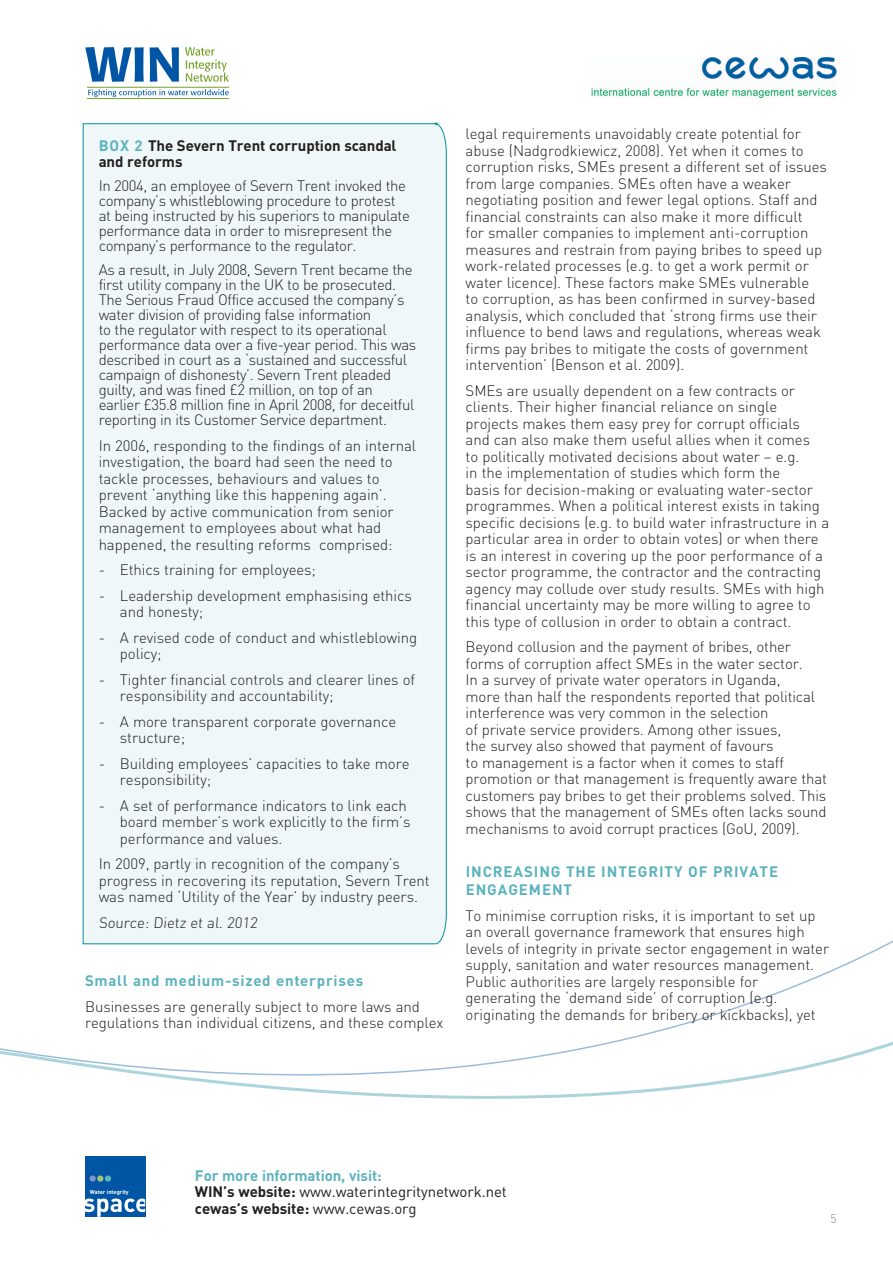
<style>
.page{position:relative;width:893px;height:1263px;background:#fff}
.page>*{position:absolute;margin:0;border:0;box-sizing:border-box;transform-origin:0 0}
.t1{font:300 15px/16.5px "DINOT";letter-spacing:-.005em;color:#231f20}
.t2{font:300 15px/15px "DINOT";letter-spacing:-.025em;color:#231f20}
.t3{font:700 15px/18px "DINOT";letter-spacing:.06em;color:#5cb3bd}
.t4{font:15px/16.5px "DINOT";letter-spacing:-.005em;color:#231f20}
.t5{font:700 15px/16.5px "DINOT";letter-spacing:-.005em;color:#231f20}
.t6{font:300 12px "DINOT";color:#808285}
.t7{font:700 5.7px "DINOT";color:#fff}
.s1{color:#5cb3bd}
.s2{font-weight:700}
</style>
<div class="page">
<svg style="left:162px;top:1077px;width:600px;height:22px"></svg>
<svg style="left:0;top:862px;width:893px;height:215px"></svg>
<svg style="left:85px;top:47px;width:94px;height:35px"></svg>
<svg style="left:185px;top:47px;width:44px;height:35px"></svg>
<svg style="left:88px;top:89px;width:141px;height:8px"></svg>
<hr style="left:87px;top:87px;width:142px;height:1px;background:#78a22d">
<hr style="left:87px;top:98px;width:142px;height:1px;background:#78a22d">
<div style="left:85px;top:1157px;width:60px;height:60px;background:#0155a5"></div>
<svg style="left:85px;top:1198px;width:60px;height:19px"></svg>
<div style="left:90px;top:1175px;width:6px;height:7px;background:#8193c9;border-radius:50%"></div>
<div style="left:97px;top:1175px;width:6px;height:7px;background:#a7c078;border-radius:50%"></div>
<div style="left:105px;top:1175px;width:6px;height:7px;background:#5cb3bd;border-radius:50%"></div>
<div style="left:83px;top:123px;width:364px;height:821px;background:#eff7f8"></div>
<img style="left:591px;top:57px;width:245px;height:41px">
<p class="t5" style="left:99px;top:137px;width:299px"><span class="s1">Box 2</span> The Severn Trent corruption scandal and reforms</p>
<p class="t2" style="left:99px;top:178px;width:313px">In 2004, an employee of Severn Trent invoked the company’s whistleblowing procedure to protest at being instructed by his superiors to manipulate performance data in order to misrepresent the company’s performance to the regulator.</p>
<p class="t2" style="left:99px;top:262px;width:319px">As a result, in July 2008, Severn Trent became the first utility company in the UK to be prosecuted.<br>The Serious Fraud Office accused the company’s water division of providing false information<br>to the regulator with respect to its operational performance data over a five-year period. This was described in court as a ‘sustained and successful campaign of dishonesty’. Severn Trent pleaded guilty, and was fined £2 million, on top of an earlier £35.8 million fine in April 2008, for deceitful reporting in its Customer Service department.</p>
<p class="t1" style="left:99px;top:437px;width:319px">In 2006, responding to the findings of an internal investigation, the board had seen the need to tackle processes, behaviours and values to prevent ‘anything like this happening again’.<br>Backed by active communication from senior management to employees about what had happened, the resulting reforms comprised:</p>
<p class="t1" style="left:99px;top:561px;width:219px">- Ethics training for employees;</p>
<p class="t1" style="left:120px;top:587px;width:293px;text-indent:-21px">- Leadership development emphasising ethics and honesty;</p>
<p class="t1" style="left:120px;top:629px;width:299px;text-indent:-21px">- A revised code of conduct and whistleblowing policy;</p>
<p class="t1" style="left:120px;top:671px;width:297px;text-indent:-21px">- Tighter financial controls and clearer lines of responsibility and accountability;</p>
<p class="t1" style="left:120px;top:713px;width:278px;text-indent:-21px">- A more transparent corporate governance structure;</p>
<p class="t1" style="left:120px;top:755px;width:291px;text-indent:-21px">- Building employees’ capacities to take more responsibility;</p>
<p class="t1" style="left:120px;top:797px;width:292px;text-indent:-21px">- A set of performance indicators to link each board member’s work explicitly to the firm’s performance and values.</p>
<p class="t1" style="left:99px;top:855px;width:333px">In 2009, partly in recognition of the company’s progress in recovering its reputation, Severn Trent was named ‘Utility of the Year’ by industry peers.</p>
<p class="t1" style="left:99px;top:914px;width:162px">Source: Dietz et al. 2012</p>
<p class="t3" style="left:85px;top:971px;width:280px">Small and medium-sized enterprises</p>
<p class="t1" style="left:85px;top:998px;width:360px">Businesses are generally subject to more laws and regulations than individual citizens, and these complex</p>
<p class="t1" style="left:466px;top:125px;width:363px">legal requirements unavoidably create potential for abuse (Nadgrodkiewicz, 2008). Yet when it comes to corruption risks, SMEs present a different set of issues from large companies. SMEs often have a weaker negotiating position and fewer legal options. Staff and financial constraints can also make it more difficult<br>for smaller companies to implement anti-corruption measures and restrain from paying bribes to speed up work-related processes (e.g. to get a work permit or water licence). These factors make SMEs vulnerable<br>to corruption, as has been confirmed in survey-based analysis, which concluded that ‘strong firms use their influence to bend laws and regulations, whereas weak firms pay bribes to mitigate the costs of government intervention’ (Benson et al. 2009).</p>
<p class="t1" style="left:466px;top:382px;width:365px">SMEs are usually dependent on a few contracts or clients. Their higher financial reliance on single projects makes them easy prey for corrupt officials<br>and can also make them useful allies when it comes<br>to politically motivated decisions about water – e.g.<br>in the implementation of studies which form the<br>basis for decision-making or evaluating water-sector programmes. When a political interest exists in taking specific decisions (e.g. to build water infrastructure in a particular area in order to obtain votes) or when there is an interest in covering up the poor performance of a sector programme, the contractor and the contracting agency may collude over study results. SMEs with high financial uncertainty may be more willing to agree to this type of collusion in order to obtain a contract.</p>
<p class="t1" style="left:466px;top:638px;width:363px">Beyond collusion and the payment of bribes, other forms of corruption affect SMEs in the water sector.<br>In a survey of private water operators in Uganda,<br>more than half the respondents reported that political interference was very common in the selection<br>of private service providers. Among other issues,<br>the survey also showed that payment of favours<br>to management is a factor when it comes to staff promotion or that management is frequently aware that customers pay bribes to get their problems solved. This shows that the management of SMEs often lacks sound mechanisms to avoid corrupt practices (GoU, 2009).</p>
<p class="t3" style="left:466px;top:862px;width:314px">I ncreasing th e integrity of private engagement</p>
<p class="t1" style="left:466px;top:907px;width:365px">To minimise corruption risks, it is important to set up an overall governance framework that ensures high levels of integrity in private sector engagement in water supply, sanitation and water resources management.<br>Public authorities are largely responsible for generating the ‘demand side’ of corruption (e.g. originating the demands for bribery or kickbacks), yet</p>
<p class="t7" style="left:90px;top:1188px;width:40px">Water integrity</p>
<p class="t3" style="left:195px;top:1166px;width:188px">For more information, visit:</p>
<p class="t5" style="left:195px;top:1183px;width:11px">WIN</p>
<p class="t4" style="left:195px;top:1183px;width:313px;text-indent:28px"><span class="s2">’s website:</span> www.waterintegritynetwork.net <span class="s2">cewas’s website:</span> www.cewas.org</p>
<p class="t6" style="left:831px;top:1211px;width:8px">5</p>
</div>
